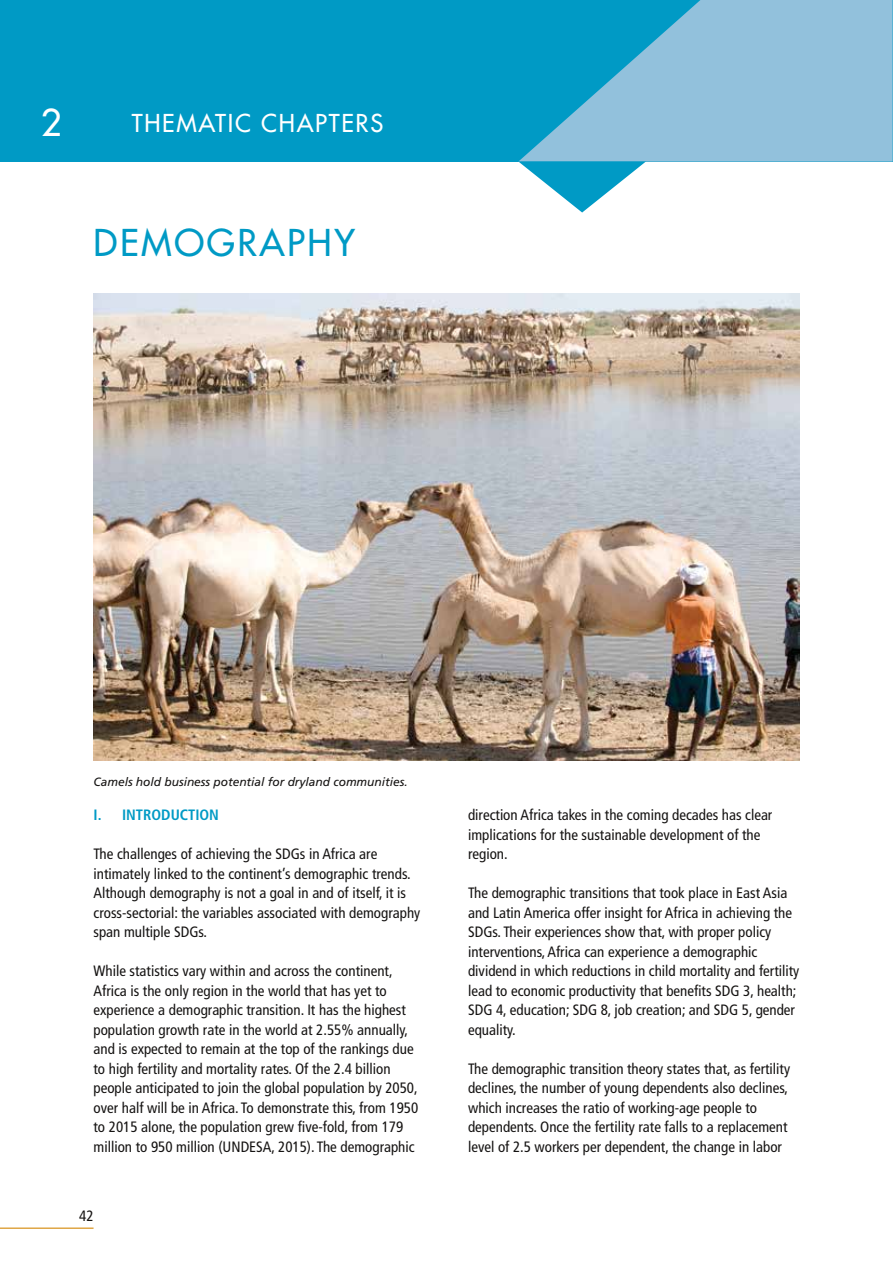
<style>
.page{position:relative;width:893px;height:1263px;background:#fff}
.page>*{position:absolute;margin:0;border:0;box-sizing:border-box;transform-origin:0 0}
.t1{font:36px "Futura";letter-spacing:.07em;color:#009ac5}
.t2{font:36px "Futura";color:#fff}
.t3{font:24px "Futura";letter-spacing:.07em;color:#fff}
.t4{font:condensed 15px/19.5px "Frutiger";color:#151312}
.t5{font:700 condensed 15px "Frutiger";color:#009ac5}
.t6{font:italic 12px "Frutiger";letter-spacing:-.005em;color:#151312}
</style>
<div class="page">
<hr style="left:0;top:1227px;width:94px;height:2px;background:#dfa645">
<div style="left:0;top:0;width:893px;height:162px;background:#009ac5"></div>
<img style="left:94px;top:293px;width:705px;height:467px">
<svg style="left:519px;top:0;width:374px;height:162px;fill:#92c1dc"></svg>
<svg style="left:518px;top:161px;width:128px;height:52px"></svg>
<h1 class="t2" style="left:41px;top:99px;width:22px">2</h1>
<h2 class="t3" style="left:132px;top:108px;width:253px">THEMATIC CHAPTERS</h2>
<h1 class="t1" style="left:94px;top:220px;width:263px">DEMOGRAPHY</h1>
<p class="t6" style="left:94px;top:774px;width:316px">Camels hold business potential for dryland communities.</p>
<p class="t5" style="left:94px;top:806px;width:127px">I. INTRODUCTION</p>
<p class="t4" style="left:94px;top:844px;width:328px">The challenges of achieving the SDGs in Africa are intimately linked to the continent’s demographic trends.<br>Although demography is not a goal in and of itself, it is cross-sectorial: the variables associated with demography span multiple SDGs.</p>
<p class="t4" style="left:94px;top:961px;width:326px">While statistics vary within and across the continent, Africa is the only region in the world that has yet to experience a demographic transition. It has the highest population growth rate in the world at 2.55% annually, and is expected to remain at the top of the rankings due to high fertility and mortality rates. Of the 2.4 billion people anticipated to join the global population by 2050, over half will be in Africa. To demonstrate this, from 1950 to 2015 alone, the population grew five-fold, from 179 million to 950 million (UNDESA, 2015). The demographic</p>
<p class="t4" style="left:79px;top:1206px;width:16px">42</p>
<p class="t4" style="left:468px;top:805px;width:306px">direction Africa takes in the coming decades has clear implications for the sustainable development of the region.</p>
<p class="t4" style="left:468px;top:883px;width:333px">The demographic transitions that took place in East Asia and Latin America offer insight for Africa in achieving the SDGs. Their experiences show that, with proper policy interventions, Africa can experience a demographic dividend in which reductions in child mortality and fertility lead to economic productivity that benefits SDG 3, health; SDG 4, education; SDG 8, job creation; and SDG 5, gender equality.</p>
<p class="t4" style="left:468px;top:1059px;width:324px">The demographic transition theory states that, as fertility declines, the number of young dependents also declines, which increases the ratio of working-age people to dependents. Once the fertility rate falls to a replacement level of 2.5 workers per dependent, the change in labor</p>
</div>
